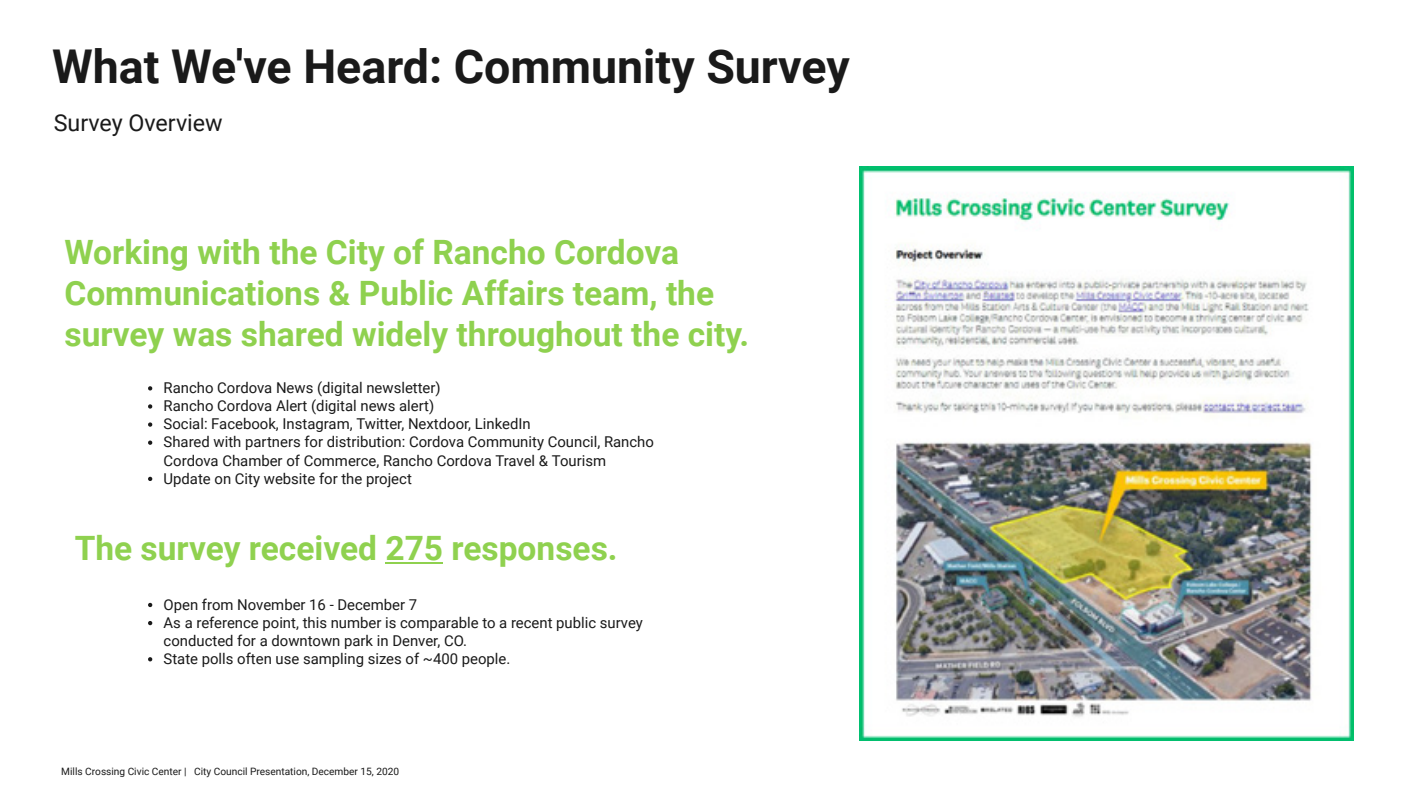
<style>
.page{position:relative;width:1420px;height:797px;background:#fff}
.page>*{position:absolute;margin:0;border:0;box-sizing:border-box;transform-origin:0 0}
.t1{font:700 46.57px "Roboto";color:#1a1a1a}
.t2{font:700 33.52px/40.7px "Roboto";color:#8fd14f}
.t3{font:23.18px "Roboto";color:#1a1a1a}
.t4{font:14.85px/18px "Roboto";color:#1a1a1a}
.t5{font:10.12px "Roboto";color:#1a1a1a}
</style>
<div class="page">
<img style="left:859px;top:167px;width:494px;height:573px">
<svg style="left:148px;top:386px;width:4px;height:4px"></svg>
<svg style="left:148px;top:404px;width:4px;height:4px"></svg>
<svg style="left:148px;top:422px;width:4px;height:4px"></svg>
<svg style="left:148px;top:440px;width:4px;height:5px"></svg>
<svg style="left:148px;top:476px;width:4px;height:5px"></svg>
<hr style="left:385px;top:562px;width:58px;height:2px;background:#8fd14f">
<svg style="left:148px;top:602px;width:4px;height:5px"></svg>
<svg style="left:148px;top:621px;width:4px;height:4px"></svg>
<svg style="left:148px;top:657px;width:4px;height:4px"></svg>
<p class="t1" style="left:52px;top:34px;width:799px">What We've Heard: Community Survey</p>
<p class="t3" style="left:54px;top:106px;width:171px">Survey Overview</p>
<p class="t2" style="left:64px;top:231px;width:686px">Working with the City of Rancho Cordova<br>Communications &amp; Public Affairs team, the survey was shared widely throughout the city.</p>
<p class="t4" style="left:164px;top:378px;width:492px">Rancho Cordova News (digital newsletter)<br>Rancho Cordova Alert (digital news alert)<br>Social: Facebook, Instagram, Twitter, Nextdoor, LinkedIn<br>Shared with partners for distribution: Cordova Community Council, Rancho Cordova Chamber of Commerce, Rancho Cordova Travel &amp; Tourism Update on City website for the project</p>
<p class="t2" style="left:75px;top:526px;width:544px">The survey received 275 responses.</p>
<p class="t4" style="left:164px;top:595px;width:481px">Open from November 16 - December 7<br>As a reference point, this number is comparable to a recent public survey conducted for a downtown park in Denver, CO.<br>State polls often use sampling sizes of ~400 people.</p>
<p class="t5" style="left:61px;top:763px;width:339px">Mills Crossing Civic Center | City Council Presentation, December 15, 2020</p>
</div>
